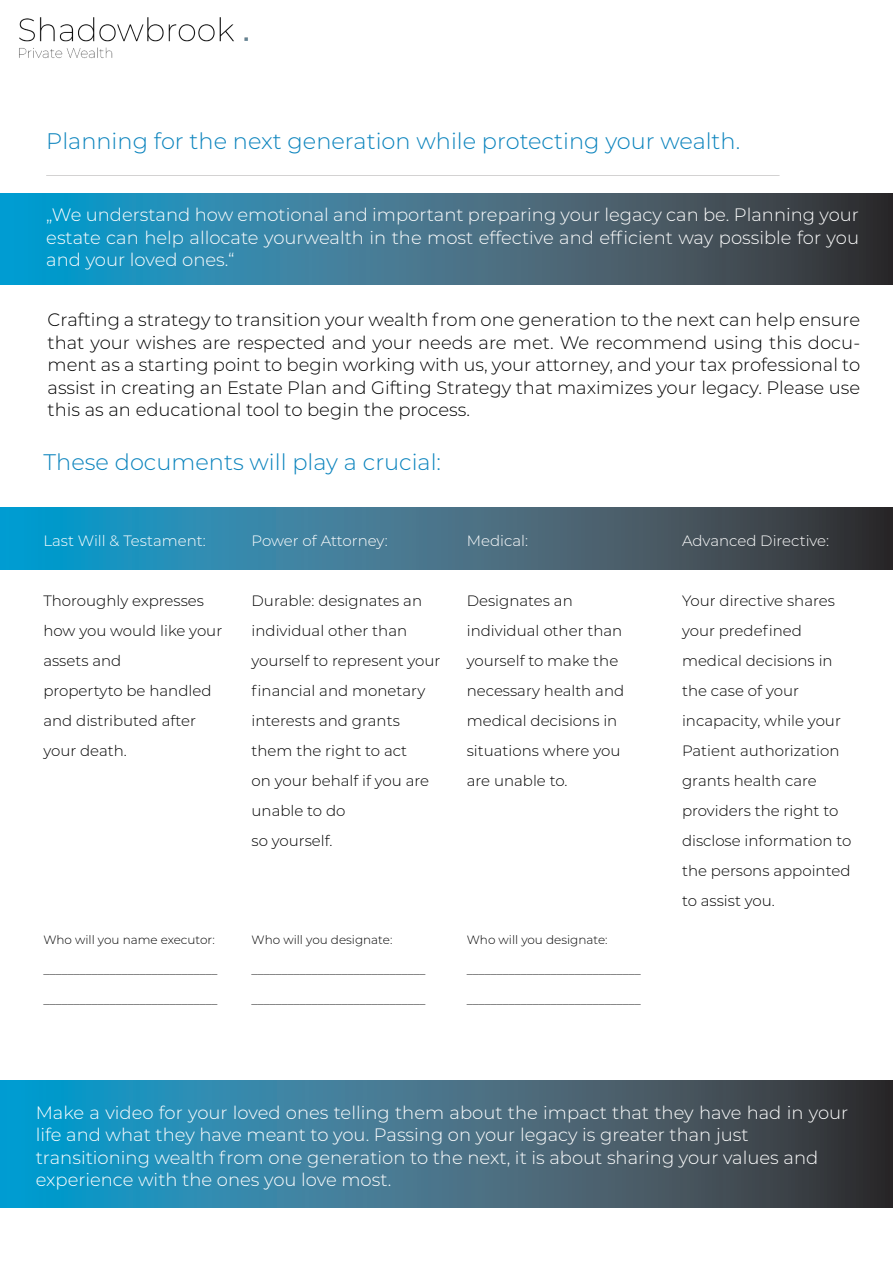
<style>
.page{position:relative;width:893px;height:1263px;background:#fff}
.page>*{position:absolute;margin:0;border:0;box-sizing:border-box;transform-origin:0 0}
.t1{font:300 22.5px "Montserrat";color:#0a83bd}
.t2{font:300 18px/22.5px "Montserrat";color:#fff;text-align:justify}
.t3{font:300 18px/22.5px "Montserrat";color:#000;text-align:justify}
.t4{font:300 15px/30px "Montserrat";color:#000}
.t5{font:300 15px "Montserrat";color:#fff}
.t6{font:300 12px "Montserrat";color:#000}
</style>
<div class="page">
<svg style="left:0;top:193px;width:893px;height:92px;background:#376f87"></svg>
<hr style="left:46px;top:175px;width:733px;height:1px;background:#535252">
<img style="left:19px;top:17px;width:229px;height:42px">
<svg style="left:0;top:507px;width:893px;height:62px;background:#376e86"></svg>
<svg style="left:0;top:1081px;width:893px;height:127px;background:#376e86"></svg>
<p class="t1" style="left:46px;top:126px;width:695px">Planning for the next generation while protecting your wealth.</p>
<p class="t2" style="left:46px;top:203px;width:814px">„We understand how emotional and important preparing your legacy can be. Planning your estate can help allocate yourwealth in the most effective and efficient way possible for you and your loved ones.“</p>
<p class="t3" style="left:48px;top:308px;width:814px">Crafting a strategy to transition your wealth from one generation to the next can help ensure that your wishes are respected and your needs are met. We recommend using this docu&shy;ment as a starting point to begin working with us, your attorney, and your tax professional to assist in creating an Estate Plan and Gifting Strategy that maximizes your legacy. Please use this as an educational tool to begin the process.</p>
<p class="t1" style="left:44px;top:446px;width:399px">These documents will play a crucial:</p>
<p class="t5" style="left:43px;top:531px;width:164px">Last Will &amp; Testament:</p>
<p class="t4" style="left:43px;top:585px;width:180px">Thoroughly expresses how you would like your assets and</p>
<p class="t4" style="left:43px;top:675px;width:170px">propertyto be handled and distributed after your death.</p>
<p class="t5" style="left:252px;top:531px;width:138px">Power of Attorney:</p>
<p class="t4" style="left:252px;top:585px;width:172px">Durable: designates an</p>
<p class="t4" style="left:252px;top:615px;width:190px">individual other than yourself to represent your financial and monetary interests and grants</p>
<p class="t4" style="left:252px;top:735px;width:179px">them the right to act on your behalf if you are unable to do</p>
<p class="t4" style="left:252px;top:825px;width:83px">so yourself.</p>
<p class="t5" style="left:467px;top:531px;width:63px">Medical:</p>
<p class="t4" style="left:467px;top:585px;width:108px">Designates an</p>
<p class="t4" style="left:467px;top:615px;width:159px">individual other than yourself to make the necessary health and</p>
<p class="t4" style="left:467px;top:705px;width:152px">medical decisions in</p>
<p class="t4" style="left:467px;top:735px;width:155px">situations where you are unable to.</p>
<p class="t6" style="left:43px;top:932px;width:173px">Who will you name executor:</p>
<p class="t6" style="left:43px;top:962px;width:176px">_____________________________</p>
<p class="t6" style="left:43px;top:992px;width:176px">_____________________________</p>
<p class="t6" style="left:252px;top:932px;width:142px">Who will you designate:</p>
<p class="t6" style="left:252px;top:962px;width:175px">_____________________________</p>
<p class="t6" style="left:252px;top:992px;width:175px">_____________________________</p>
<p class="t6" style="left:467px;top:932px;width:142px">Who will you designate:</p>
<p class="t6" style="left:467px;top:962px;width:175px">_____________________________</p>
<p class="t6" style="left:467px;top:992px;width:175px">_____________________________</p>
<p class="t5" style="left:682px;top:531px;width:149px">Advanced Directive:</p>
<p class="t4" style="left:682px;top:585px;width:154px">Your directive shares your predefined</p>
<p class="t4" style="left:682px;top:645px;width:152px">medical decisions in the case of your</p>
<p class="t4" style="left:682px;top:705px;width:171px">incapacity, while your<br>Patient authorization grants health care providers the right to disclose information to the persons appointed to assist you.</p>
<p class="t2" style="left:36px;top:1100px;width:814px">Make a video for your loved ones telling them about the impact that they have had in your life and what they have meant to you. Passing on your legacy is greater than just</p>
<p class="t2" style="left:36px;top:1145px;width:784px">transitioning wealth from one generation to the next, it is about sharing your values and</p>
<p class="t2" style="left:36px;top:1168px;width:357px">experience with the ones you love most.</p>
</div>
